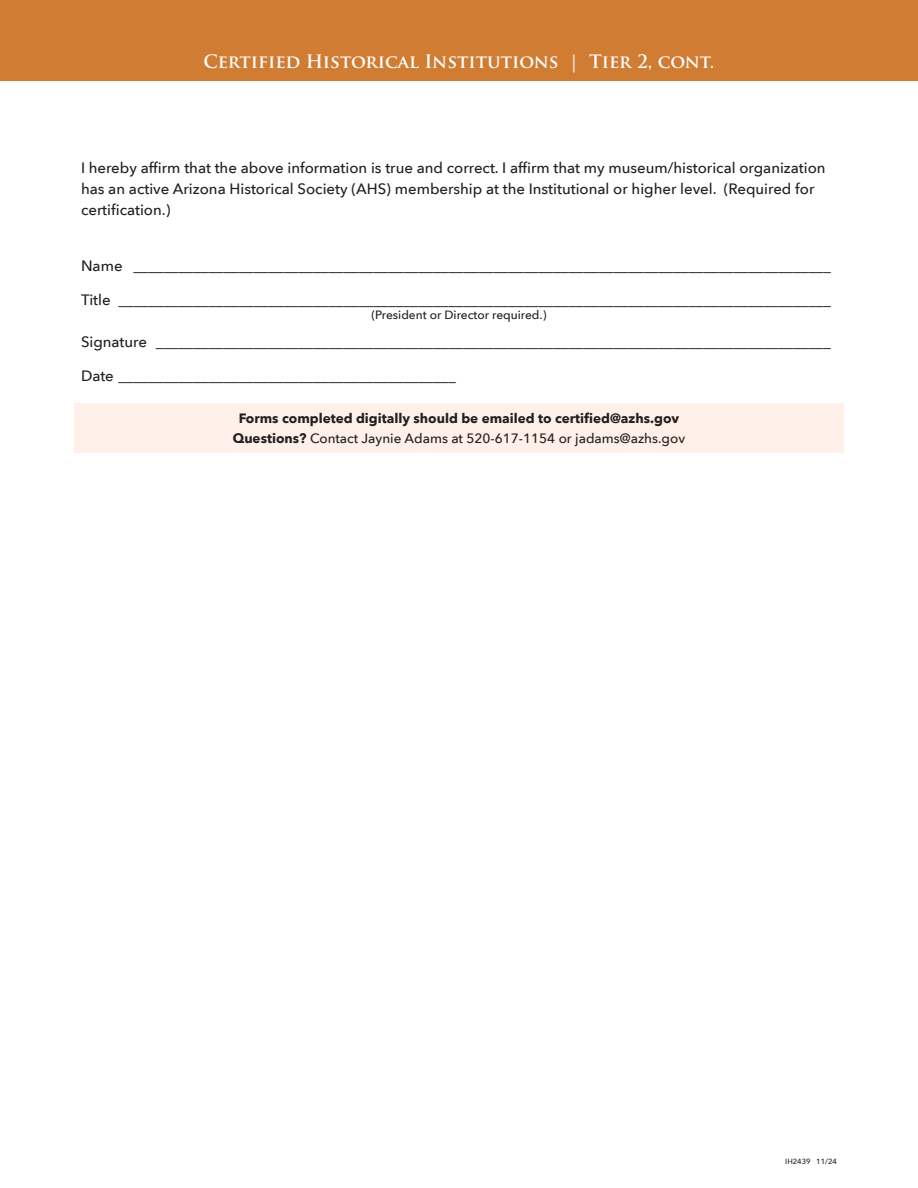
<style>
.page{position:relative;width:918px;height:1188px;background:#fff}
.page>*{position:absolute;margin:0;border:0;box-sizing:border-box;transform-origin:0 0}
.headline{font:700 18px "Trajan Pro";color:#fff}
.text_med_w_tabs{font:500 15px "Avenir Next LT Pro";color:#231f20}
.text_med{font:500 15px/21px "Avenir Next LT Pro";color:#231f20}
.text_med-2{font:500 13.5px "Avenir Next LT Pro";color:#231f20}
.text_med-3{font:700 13.5px "Avenir Next LT Pro";color:#231f20}
.text_med_w_tabs-2{font:500 12px "Avenir Next LT Pro";color:#231f20}
.t1{font:500 7.5px "Avenir Next LT Pro";color:#231f20}
.s1{font-weight:700}
</style>
<div class="page">
<div style="left:74px;top:403px;width:770px;height:50px;background:#fff1ea"></div>
<div style="left:0;top:0;width:918px;height:81px;background:#d07c32"></div>
<p class="headline" style="left:204px;top:50px;width:512px">Certified Historical Institutions | Tier 2, cont.</p>
<p class="text_med" style="left:81px;top:158px;width:746px">I hereby affirm that the above information is true and correct. I affirm that my museum/historical organization has an active Arizona Historical Society (AHS) membership at the Institutional or higher level. (Required for certification.)</p>
<p class="text_med_w_tabs" style="left:81px;top:257px;width:751px">Name _____________________________________________________________________________________________</p>
<p class="text_med_w_tabs" style="left:81px;top:291px;width:751px">Title _______________________________________________________________________________________________</p>
<p class="text_med_w_tabs-2" style="left:372px;top:307px;width:176px">(President or Director required.)</p>
<p class="text_med_w_tabs" style="left:81px;top:332px;width:751px">Signature __________________________________________________________________________________________</p>
<p class="text_med_w_tabs" style="left:81px;top:367px;width:376px">Date _____________________________________________</p>
<p class="text_med-3" style="left:239px;top:410px;width:442px">Forms completed digitally should be emailed to certified@azhs.gov</p>
<p class="text_med-2" style="left:233px;top:431px;width:454px"><span class="s1">Questions?</span> Contact Jaynie Adams at 520-617-1154 or jadams@azhs.gov</p>
<p class="t1" style="left:785px;top:1157px;width:53px">IH2439 11/24</p>
</div>
